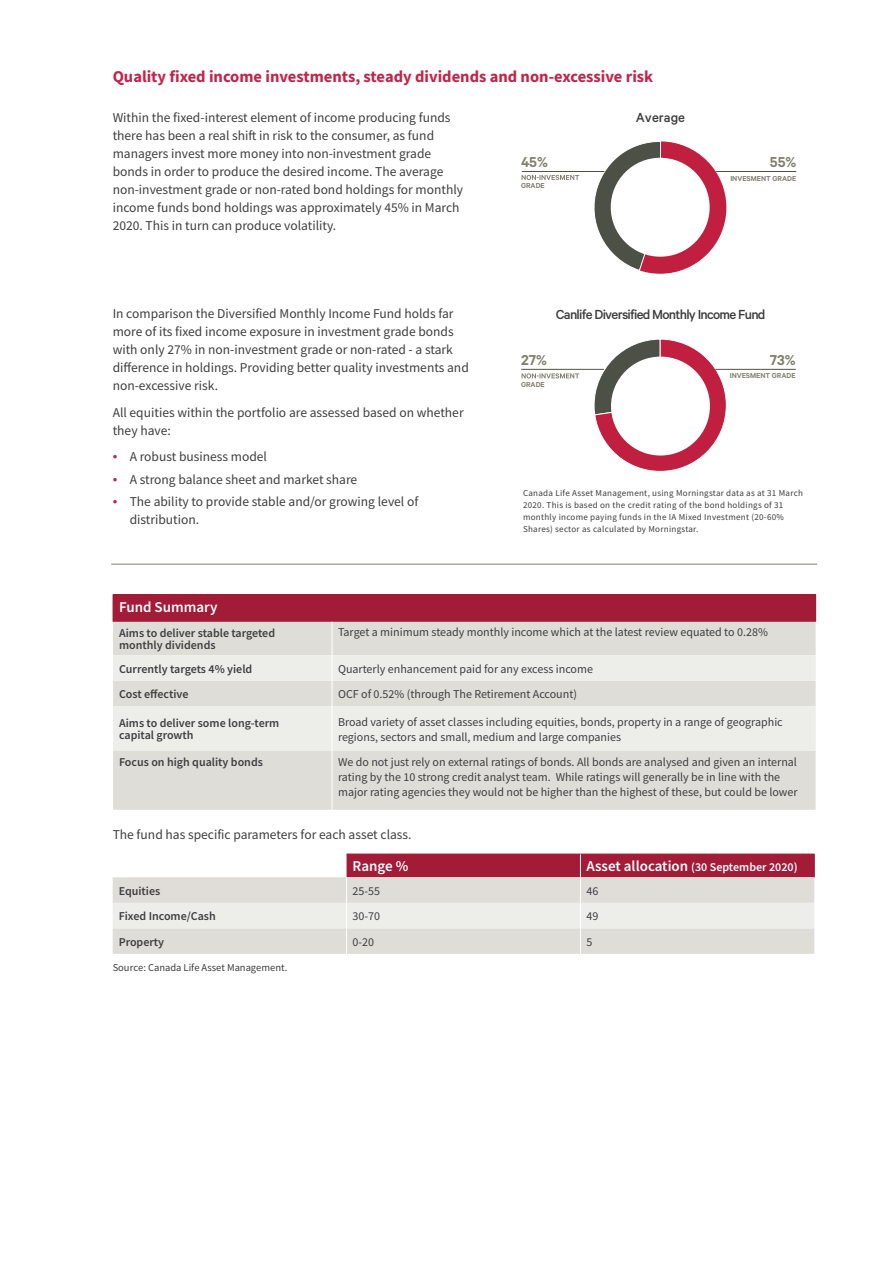
<style>
.page{position:relative;width:893px;height:1263px;background:#fff}
.page>*{position:absolute;margin:0;border:0;box-sizing:border-box;transform-origin:0 0}
.t1{font:700 16.5px "Source Sans Pro";color:#c12449}
.t2{font:600 16.2px "Calibre";color:#81806e}
.t3{font:600 15px "Source Sans Pro";color:#fff}
.t4{font:500 14.85px "Calibre";letter-spacing:-.05em;color:#3e3e3f}
.t5{font:500 14.85px "Calibre";color:#3e3e3f}
.t6{font:13.5px/18px "Source Sans Pro";color:#3e3e3f}
.t7{font:12px/15px "Source Sans Pro";color:#3e3e3f}
.t8{font:600 12px/12px "Source Sans Pro";color:#3e3e3f}
.t9{font:600 12px "Source Sans Pro";color:#fff}
.t10{font:10.5px "Source Sans Pro";color:#3e3e3f}
.t11{font:9px/12px "Source Sans Pro";letter-spacing:.03em;color:#3e3e3f}
.t12{font:600 8.1px "Calibre";color:#81806e}
.s1{font-family:"Myriad Pro";font-size:16.5px;color:#c12449}
.s2{font-size:15px}
</style>
<div class="page">
<svg style="left:593px;top:339px;width:134px;height:133px"></svg>
<div style="left:611px;top:357px;width:99px;height:98px;background:#fff;border-radius:50%"></div>
<svg style="left:522px;top:373px;width:57px;height:5px"></svg>
<svg style="left:594px;top:141px;width:133px;height:133px"></svg>
<div style="left:611px;top:158px;width:99px;height:99px;background:#fff;border-radius:50%"></div>
<svg style="left:522px;top:175px;width:57px;height:5px"></svg>
<hr style="left:522px;top:171px;width:82px;height:1px;background:#505149">
<hr style="left:716px;top:171px;width:80px;height:1px;background:#505149">
<hr style="left:521px;top:369px;width:83px;height:1px;background:#505149">
<hr style="left:715px;top:369px;width:81px;height:1px;background:#505149">
<div style="left:113px;top:595px;width:219px;height:26px;background:#a21b37"></div>
<div style="left:332px;top:595px;width:484px;height:26px;background:#a21b37"></div>
<div style="left:113px;top:622px;width:703px;height:188px;background:#dfddd8"></div>
<svg style="left:113px;top:655px;width:703px;height:96px;background:#e9e8e5"></svg>
<hr style="left:113px;top:594px;width:219px;height:1px;background:#a21b37">
<hr style="left:332px;top:594px;width:484px;height:1px;background:#a21b37">
<hr style="left:113px;top:621px;width:219px;height:1px;background:#a21b37">
<hr style="left:332px;top:621px;width:484px;height:1px;background:#a21b37">
<hr style="left:332px;top:622px;width:1px;height:33px;background:#fff">
<svg style="left:332px;top:655px;width:1px;height:51px"></svg>
<hr style="left:332px;top:706px;width:1px;height:45px;background:#fff">
<hr style="left:332px;top:751px;width:1px;height:59px;background:#fff">
<svg style="left:113px;top:854px;width:702px;height:100px;background:#dbc6c7"></svg>
<hr style="left:111px;top:564px;width:706px;height:1px;background:#81806e">
<p class="t1" style="left:113px;top:66px;width:542px">Quality fixed income investments, steady dividends and non-excessive risk</p>
<p class="t6" style="left:113px;top:109px;width:352px">Within the fixed-interest element of income producing funds there has been a real shift in risk to the consumer, as fund managers invest more money into non-investment grade bonds in order to produce the desired income. The average non-investment grade or non-rated bond holdings for monthly income funds bond holdings was approximately 45% in March 2020. This in turn can produce volatility.</p>
<p class="t5" style="left:636px;top:108px;width:51px">Average</p>
<p class="t2" style="left:521px;top:152px;width:28px">45%</p>
<p class="t12" style="left:521px;top:181px;width:25px">GRADE</p>
<p class="t2" style="left:770px;top:152px;width:28px">55%</p>
<p class="t12" style="left:730px;top:173px;width:67px">INVESMENT GRADE</p>
<p class="t6" style="left:113px;top:305px;width:358px">In comparison the Diversified Monthly Income Fund holds far more of its fixed income exposure in investment grade bonds with only 27% in non-investment grade or non-rated - a stark difference in holdings. Providing better quality investments and non-excessive risk.</p>
<p class="t6" style="left:113px;top:403px;width:352px">All equities within the portfolio are assessed based on whether they have:</p>
<p class="t6" style="left:113px;top:448px;width:156px"><span class="s1">•</span> A robust business model</p>
<p class="t6" style="left:113px;top:470px;width:246px"><span class="s1">•</span> A strong balance sheet and market share</p>
<p class="t6" style="left:130px;top:492px;width:290px;text-indent:-17px"><span class="s1">•</span> The ability to provide stable and/or growing level of distribution.</p>
<p class="t4" style="left:556px;top:306px;width:211px">Canlife Diversified Monthly Income Fund</p>
<p class="t2" style="left:521px;top:350px;width:27px">27%</p>
<p class="t12" style="left:521px;top:379px;width:25px">GRADE</p>
<p class="t2" style="left:770px;top:350px;width:27px">73%</p>
<p class="t12" style="left:730px;top:371px;width:67px">INVESMENT GRADE</p>
<p class="t11" style="left:523px;top:487px;width:281px">Canada Life Asset Management, using Morningstar data as at 31 March 2020. This is based on the credit rating of the bond holdings of 31 monthly income paying funds in the IA Mixed Investment (20-60% Shares) sector as calculated by Morningstar.</p>
<p class="t3" style="left:119px;top:597px;width:100px">Fund Summary</p>
<p class="t8" style="left:119px;top:627px;width:158px">Aims to deliver stable targeted monthly dividends</p>
<p class="t7" style="left:338px;top:625px;width:431px">Target a minimum steady monthly income which at the latest review equated to 0.28%</p>
<p class="t8" style="left:119px;top:662px;width:135px">Currently targets 4% yield</p>
<p class="t7" style="left:338px;top:661px;width:256px">Quarterly enhancement paid for any excess income</p>
<p class="t8" style="left:119px;top:688px;width:71px">Cost effective</p>
<p class="t7" style="left:338px;top:686px;width:241px">OCF of 0.52% (through The Retirement Account)</p>
<p class="t8" style="left:119px;top:717px;width:162px">Aims to deliver some long-term capital growth</p>
<p class="t7" style="left:338px;top:714px;width:446px">Broad variety of asset classes including equities, bonds, property in a range of geographic regions, sectors and small, medium and large companies</p>
<p class="t8" style="left:119px;top:756px;width:145px">Focus on high quality bonds</p>
<p class="t7" style="left:338px;top:754px;width:461px">We do not just rely on external ratings of bonds. All bonds are analysed and given an internal rating by the 10 strong credit analyst team. While ratings will generally be in line with the major rating agencies they would not be higher than the highest of these, but could be lower</p>
<p class="t6" style="left:113px;top:825px;width:300px">The fund has specific parameters for each asset class.</p>
<p class="t3" style="left:353px;top:856px;width:57px">Range %</p>
<p class="t9" style="left:586px;top:859px;width:213px"><span class="s2">Asset allocation</span> (30 September 2020)</p>
<p class="t8" style="left:119px;top:884px;width:43px">Equities</p>
<p class="t7" style="left:353px;top:883px;width:29px">25-55</p>
<p class="t7" style="left:586px;top:883px;width:13px">46</p>
<p class="t8" style="left:119px;top:910px;width:99px">Fixed Income/Cash</p>
<p class="t7" style="left:353px;top:908px;width:29px">30-70</p>
<p class="t7" style="left:586px;top:908px;width:13px">49</p>
<p class="t8" style="left:119px;top:935px;width:47px">Property</p>
<p class="t7" style="left:353px;top:934px;width:23px">0-20</p>
<p class="t7" style="left:586px;top:934px;width:7px">5</p>
<p class="t10" style="left:113px;top:961px;width:176px">Source: Canada Life Asset Management.</p>
</div>
